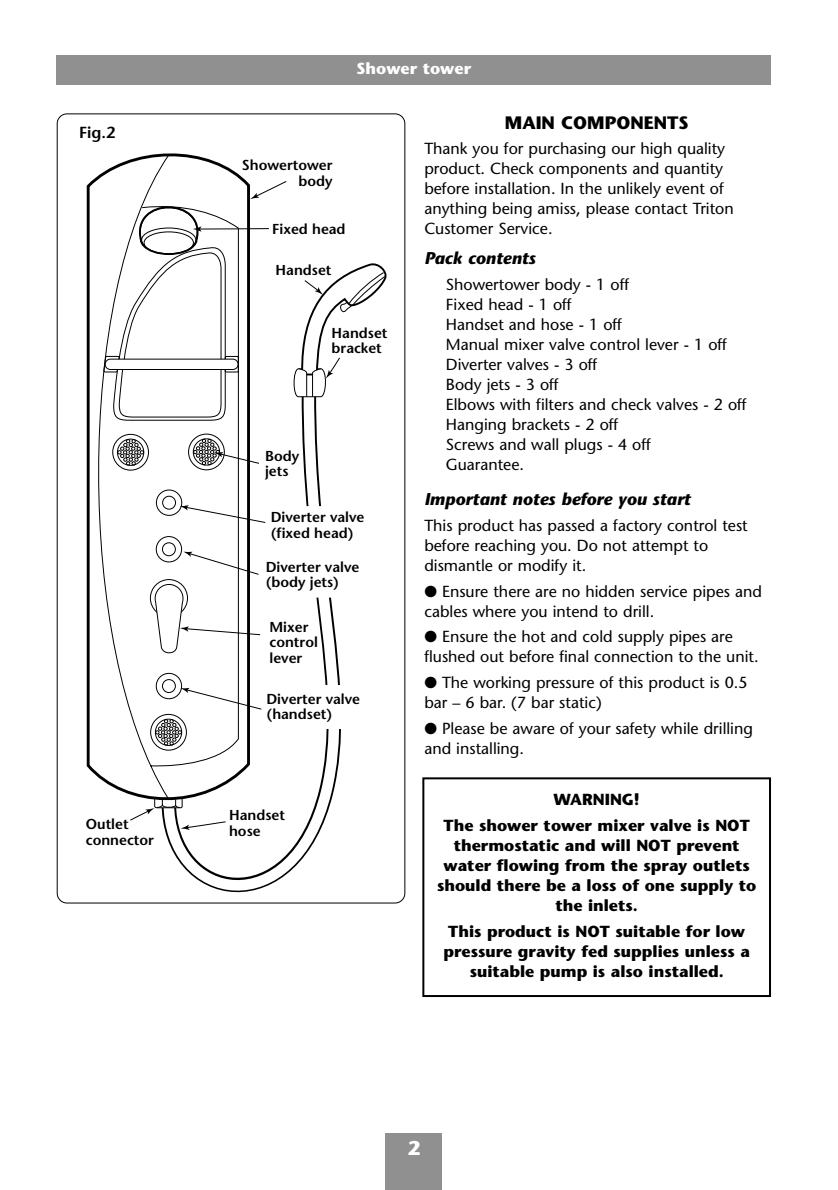
<style>
.page{position:relative;width:838px;height:1190px;background:#fff}
.page>*{position:absolute;margin:0;border:0;box-sizing:border-box;transform-origin:0 0}
.t1{font:700 20px "Stone Sans";color:#fff}
.t2{font:700 18px "Stone Sans";color:#000}
.t3{font:italic 700 17px "Stone Sans";color:#000}
.t4{font:16px/20px "Stone Sans";color:#000}
.t5{font:700 16px/20px "Stone Sans";color:#000;text-align:center}
.t6{font:700 16px "Stone Sans";color:#fff}
.t7{font:600 16px "Stone Sans";color:#000}
.t8{font:600 14.4px/15.4px "Stone Sans";color:#000}
</style>
<div class="page">
<div style="left:57px;top:55px;width:714px;height:30px;background:#909090"></div>
<div style="left:386px;top:1134px;width:56px;height:56px;background:#909090"></div>
<svg style="left:165px;top:421px;width:176px;height:472px"></svg>
<svg style="left:160px;top:153px;width:91px;height:658px"></svg>
<svg style="left:86px;top:154px;width:153px;height:645px"></svg>
<svg style="left:112px;top:433px;width:37px;height:38px"></svg>
<svg style="left:297px;top:506px;width:42px;height:92px"></svg>
<div style="left:320px;top:685px;width:31px;height:44px;background:#fff"></div>
<svg style="left:188px;top:433px;width:72px;height:38px"></svg>
<svg style="left:183px;top:552px;width:76px;height:23px"></svg>
<svg style="left:180px;top:505px;width:86px;height:18px"></svg>
<svg style="left:150px;top:688px;width:112px;height:63px"></svg>
<svg style="left:154px;top:584px;width:107px;height:71px"></svg>
<svg style="left:129px;top:795px;width:98px;height:35px"></svg>
<svg style="left:102px;top:181px;width:285px;height:240px"></svg>
<div style="left:57px;top:113px;width:348px;height:791px;border:2px solid #000;border-radius:10px"></div>
<div style="left:422px;top:777px;width:349px;height:220px;border:2px solid #000"></div>
<p class="t7" style="left:79px;top:127px;width:38px">Fig.2</p>
<p class="t8" style="left:86px;top:818px;width:70px">Outlet connector</p>
<p class="t6" style="left:357px;top:62px;width:116px">Shower tower</p>
<p class="t8" style="left:242px;top:159px;width:92px;text-align:right">Showertower body</p>
<p class="t8" style="left:272px;top:223px;width:75px">Fixed head</p>
<p class="t8" style="left:276px;top:264px;width:57px">Handset</p>
<p class="t8" style="left:332px;top:327px;width:57px">Handset bracket</p>
<p class="t8" style="left:265px;top:450px;width:36px">Body jets</p>
<p class="t8" style="left:271px;top:511px;width:95px">Diverter valve (fixed head)</p>
<p class="t8" style="left:266px;top:561px;width:95px">Diverter valve (body jets)</p>
<p class="t8" style="left:270px;top:621px;width:50px">Mixer control lever</p>
<p class="t8" style="left:266px;top:692px;width:95px">Diverter valve (handset)</p>
<p class="t8" style="left:229px;top:809px;width:57px">Handset hose</p>
<p class="t2" style="left:505px;top:115px;width:185px">MAIN COMPONENTS</p>
<p class="t4" style="left:424px;top:140px;width:311px">Thank you for purchasing our high quality product. Check components and quantity before installation. In the unlikely event of anything being amiss, please contact Triton Customer Service.</p>
<p class="t3" style="left:424px;top:251px;width:113px">Pack contents</p>
<p class="t4" style="left:446px;top:276px;width:302px">Showertower body - 1 off<br>Fixed head - 1 off<br>Handset and hose - 1 off<br>Manual mixer valve control lever - 1 off<br>Diverter valves - 3 off<br>Body jets - 3 off<br>Elbows with filters and check valves - 2 off<br>Hanging brackets - 2 off<br>Screws and wall plugs - 4 off<br>Guarantee.</p>
<p class="t3" style="left:424px;top:493px;width:268px">Important notes before you start</p>
<p class="t4" style="left:424px;top:517px;width:325px">This product has passed a factory control test before reaching you. Do not attempt to dismantle or modify it.</p>
<p class="t4" style="left:424px;top:583px;width:339px">● Ensure there are no hidden service pipes and cables where you intend to drill.</p>
<p class="t4" style="left:424px;top:628px;width:336px">● Ensure the hot and cold supply pipes are flushed out before final connection to the unit.</p>
<p class="t4" style="left:424px;top:674px;width:325px">● The working pressure of this product is 0.5 bar – 6 bar. (7 bar static)</p>
<p class="t4" style="left:424px;top:720px;width:330px">● Please be aware of your safety while drilling and installing.</p>
<p class="t5" style="left:444px;top:789px;width:308px;line-height:25.6px">WARNING!<br>The shower tower mixer valve is NOT</p>
<p class="t5" style="left:437px;top:837px;width:321px">thermostatic and will NOT prevent water flowing from the spray outlets should there be a loss of one supply to the inlets.</p>
<p class="t5" style="left:444px;top:923px;width:308px">This product is NOT suitable for low pressure gravity fed supplies unless a suitable pump is also installed.</p>
<p class="t1" style="left:408px;top:1140px;width:14px">2</p>
</div>
